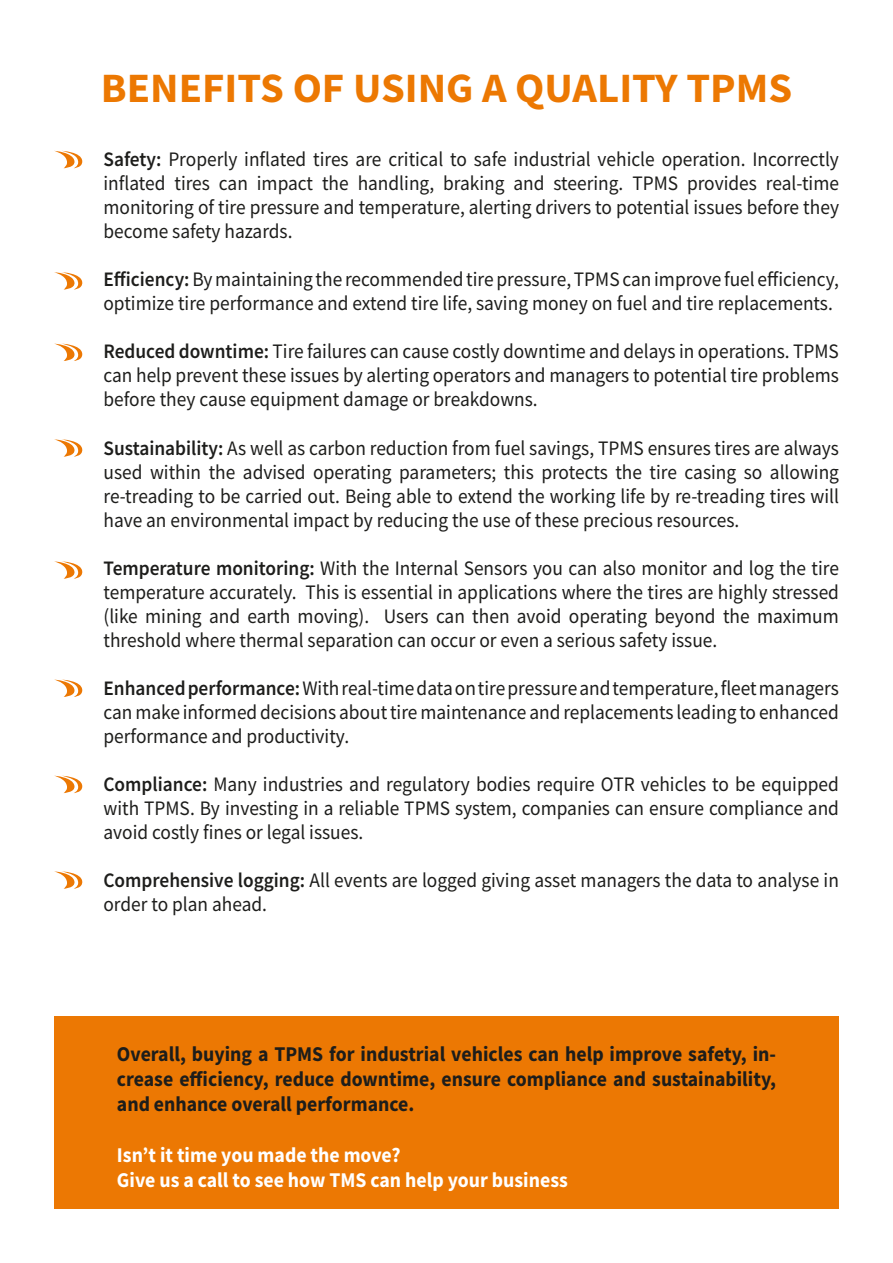
<style>
.page{position:relative;width:893px;height:1263px;background:#fff}
.page>*{position:absolute;margin:0;border:0;box-sizing:border-box;transform-origin:0 0}
.t1{font:700 41.7px "Source Sans Pro";color:#ec7802}
.t2{font:700 21px/25.2px "Source Sans Pro";color:#1d1d1b;text-align:justify;scale:.94 1}
.t3{font:700 21px/25.2px "Source Sans Pro";color:#fff;scale:.94 1}
.t4{font:20.55px/24px "Source Sans Pro";color:#1d1d1b;text-align:justify;scale:.94 1}
.s1{font-weight:600}
</style>
<div class="page">
<div style="left:54px;top:1016px;width:785px;height:193px;background:#ec7803"></div>
<svg style="left:55px;top:151px;width:28px;height:17px"></svg>
<svg style="left:54px;top:272px;width:29px;height:18px"></svg>
<svg style="left:55px;top:344px;width:28px;height:17px"></svg>
<svg style="left:54px;top:439px;width:29px;height:18px"></svg>
<svg style="left:54px;top:561px;width:29px;height:18px"></svg>
<svg style="left:54px;top:679px;width:29px;height:18px"></svg>
<svg style="left:55px;top:776px;width:28px;height:17px"></svg>
<svg style="left:54px;top:871px;width:29px;height:18px"></svg>
<h1 class="t1" style="left:101px;top:60px;width:693px">BENEFITS OF USING A QUALITY TPMS</h1>
<p class="t4" style="left:103px;top:147px;width:784px"><span class="s1">Safety:</span> Properly inflated tires are critical to safe industrial vehicle operation. Incorrectly inflated tires can impact the handling, braking and steering. TPMS provides real-time monitoring of tire pressure and temperature, alerting drivers to potential issues before they become safety hazards.</p>
<p class="t4" style="left:103px;top:267px;width:784px"><span class="s1">Efficiency:</span> By maintaining the recommended tire pressure, TPMS can improve fuel efficiency, optimize tire performance and extend tire life, saving money on fuel and tire replacements.</p>
<p class="t4" style="left:103px;top:339px;width:784px"><span class="s1">Reduced downtime:</span> Tire failures can cause costly downtime and delays in operations. TPMS can help prevent these issues by alerting operators and managers to potential tire problems before they cause equipment damage or breakdowns.</p>
<p class="t4" style="left:103px;top:436px;width:784px"><span class="s1">Sustainability:</span> As well as carbon reduction from fuel savings, TPMS ensures tires are always used within the advised operating parameters; this protects the tire casing so allowing re‑treading to be carried out. Being able to extend the working life by re-treading tires will have an environmental impact by reducing the use of these precious resources.</p>
<p class="t4" style="left:103px;top:556px;width:784px"><span class="s1">Temperature monitoring:</span> With the Internal Sensors you can also monitor and log the tire temperature accurately. This is essential in applications where the tires are highly stressed (like mining and earth moving). Users can then avoid operating beyond the maximum threshold where thermal separation can occur or even a serious safety issue.</p>
<p class="t4" style="left:103px;top:676px;width:784px"><span class="s1">Enhanced performance:</span> With real-time data on tire pressure and temperature, fleet managers can make informed decisions about tire maintenance and replacements leading to enhanced performance and productivity.</p>
<p class="t4" style="left:103px;top:772px;width:784px"><span class="s1">Compliance:</span> Many industries and regulatory bodies require OTR vehicles to be equipped with TPMS. By investing in a reliable TPMS system, companies can ensure compliance and avoid costly fines or legal issues.</p>
<p class="t4" style="left:103px;top:868px;width:784px"><span class="s1">Comprehensive logging:</span> All events are logged giving asset managers the data to analyse in order to plan ahead.</p>
<p class="t2" style="left:117px;top:1041px;width:703px">Overall, buying a TPMS for industrial vehicles can help improve safety, in&shy;crease efficiency, reduce downtime, ensure compliance and sustainability, and enhance overall performance.</p>
<p class="t3" style="left:117px;top:1142px;width:481px">Isn’t it time you made the move?<br>Give us a call to see how TMS can help your business</p>
</div>
